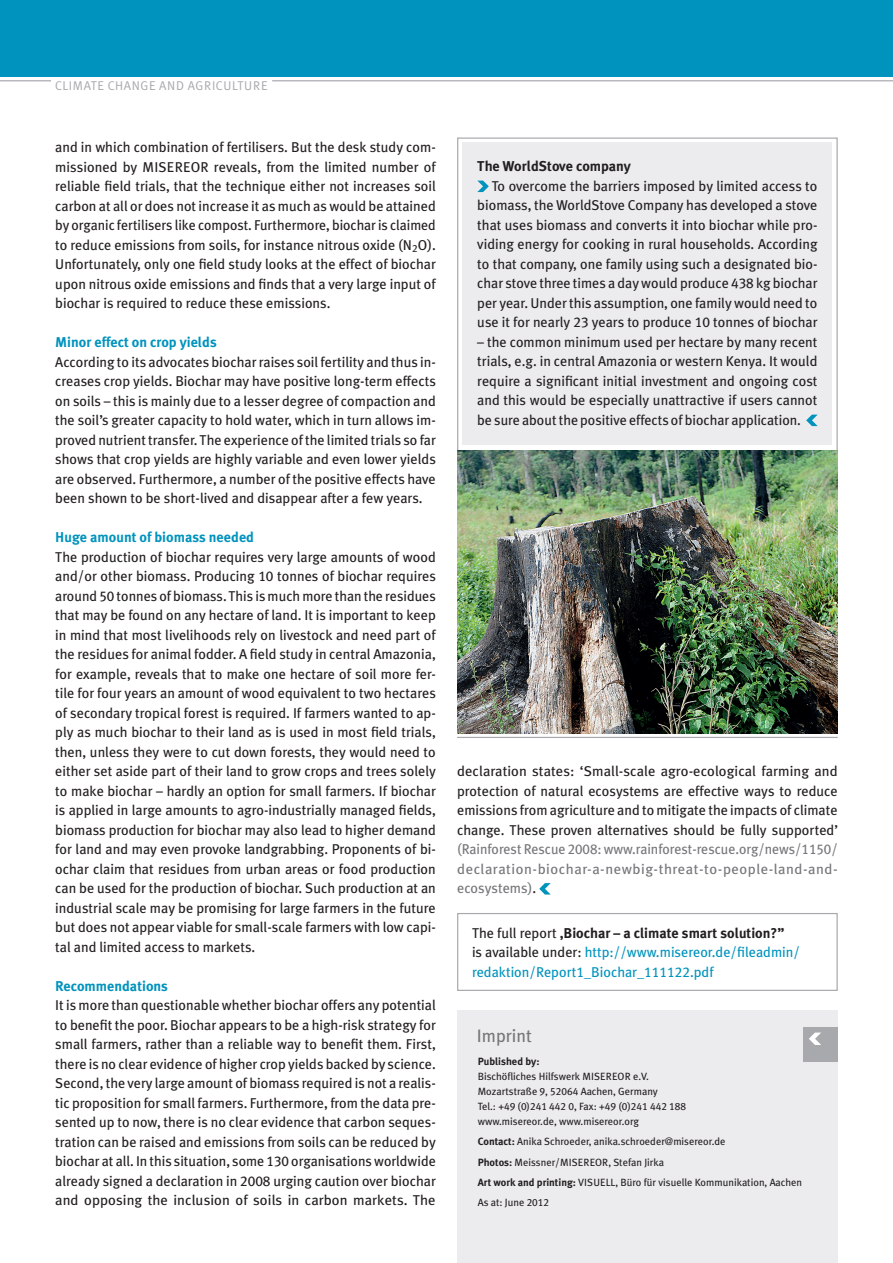
<style>
.page{position:relative;width:893px;height:1263px;background:#fff}
.page>*{position:absolute;margin:0;border:0;box-sizing:border-box;transform-origin:0 0}
.t1{font:18px "Meta Plus";color:#757679}
.t2{font:14.25px/19.5px "Meta Plus";color:#231f20;text-align:justify}
.t3{font:14.25px/19.5px "Meta Plus";color:#0093bd}
.t4{font:700 14.25px "Meta Plus";color:#0093bd}
.t5{font:700 14.25px "Meta Plus";color:#231f20}
.t6{font:12.75px "Meta Plus Normal";letter-spacing:.045em;color:#a8a9ad}
.t7{font:10.5px/20.2px "Meta Plus";color:#231f20}
.t8{font:10.5px "Meta Plus Book Caps";color:#231f20}
.t9{font:700 10.5px "Meta Plus";color:#231f20}
.s1{font-family:"Meta Plus Book Caps"}
.s2{color:#757679}
.s3{font-family:"Meta Plus Book Caps";color:#757679}
.s4{color:#231f20}
.s5{font-weight:700;color:#231f20}
.s6{font-family:"Meta Plus"}
.s7{font-weight:700}
</style>
<div class="page">
<div style="left:457px;top:913px;width:381px;height:78px;border:1px solid #a8a9ad"></div>
<div style="left:457px;top:1010px;width:381px;height:253px;background:#ececee"></div>
<svg style="left:539px;top:883px;width:12px;height:11px"></svg>
<div style="left:804px;top:1027px;width:34px;height:34px;background:#a8a9ad"></div>
<svg style="left:809px;top:1032px;width:12px;height:13px"></svg>
<div style="left:0;top:0;width:893px;height:77px;background:#0093bd"></div>
<hr style="left:0;top:80px;width:51px;height:1px;background:#a8a9ad">
<hr style="left:272px;top:80px;width:621px;height:1px;background:#a8a9ad">
<hr style="left:457px;top:737px;width:381px;height:1px;background:#a8a9ad">
<div style="left:462px;top:142px;width:370px;height:303px;background:#ececee"></div>
<svg style="left:477px;top:181px;width:12px;height:11px"></svg>
<svg style="left:806px;top:415px;width:12px;height:11px"></svg>
<img style="left:457px;top:450px;width:381px;height:283px">
<p class="t6" style="left:55px;top:81px;width:214px">CLIMATE CHANGE AND AGRICULTURE</p>
<p class="t2" style="left:55px;top:139px;width:382px">and in which combination of fertilisers. But the desk study com&shy;missioned by MISEREOR reveals, from the limited number of reliable field trials, that the technique either not increases soil carbon at all or does not increase it as much as would be attained by organic fertilisers like compost. Furthermore, biochar is claimed to reduce emissions from soils, for instance nitrous oxide (N<sub>2</sub>O).<br>Unfortunately, only one field study looks at the effect of biochar upon nitrous oxide emissions and finds that a very large input of biochar is required to reduce these emissions.</p>
<p class="t4" style="left:55px;top:337px;width:163px">Minor effect on crop yields</p>
<p class="t2" style="left:55px;top:353px;width:382px">According to its advocates biochar raises soil fertility and thus in&shy;creases crop yields. Biochar may have positive long-term effects on soils – this is mainly due to a lesser degree of compaction and the soil’s greater capacity to hold water, which in turn allows im&shy;proved nutrient transfer. The experience of the limited trials so far shows that crop yields are highly variable and even lower yields are observed. Furthermore, a number of the positive effects have been shown to be short-lived and disappear after a few years.</p>
<p class="t4" style="left:55px;top:532px;width:200px">Huge amount of biomass needed</p>
<p class="t2" style="left:55px;top:548px;width:382px">The production of biochar requires very large amounts of wood and/or other biomass. Producing <span class="s1">10</span> tonnes of biochar requires around <span class="s1">50</span> tonnes of biomass. This is much more than the residues that may be found on any hectare of land. It is important to keep in mind that most livelihoods rely on livestock and need part of the residues for animal fodder. A field study in central Amazonia, for example, reveals that to make one hectare of soil more fer&shy;tile for four years an amount of wood equivalent to two hectares of secondary tropical forest is required. If farmers wanted to ap&shy;ply as much biochar to their land as is used in most field trials, then, unless they were to cut down forests, they would need to either set aside part of their land to grow crops and trees solely to make biochar – hardly an option for small farmers. If biochar is applied in large amounts to agro-industrially managed fields, biomass production for biochar may also lead to higher demand for land and may even provoke landgrabbing. Proponents of bi&shy;ochar claim that residues from urban areas or food production can be used for the production of biochar. Such production at an industrial scale may be promising for large farmers in the future but does not appear viable for small-scale farmers with low capi&shy;tal and limited access to markets.</p>
<p class="t4" style="left:55px;top:980px;width:114px">Recommendations</p>
<p class="t2" style="left:55px;top:997px;width:382px">It is more than questionable whether biochar offers any potential to benefit the poor. Biochar appears to be a high-risk strategy for small farmers, rather than a reliable way to benefit them. First, there is no clear evidence of higher crop yields backed by science.<br>Second, the very large amount of biomass required is not a realis&shy;tic proposition for small farmers. Furthermore, from the data pre&shy;sented up to now, there is no clear evidence that carbon seques&shy;tration can be raised and emissions from soils can be reduced by biochar at all. In this situation, some <span class="s1">130</span> organisations worldwide already signed a declaration in <span class="s1">2008</span> urging caution over biochar and opposing the inclusion of soils in carbon markets. The</p>
<p class="t5" style="left:477px;top:161px;width:155px">The WorldStove company</p>
<p class="t2" style="left:477px;top:177px;width:342px;text-indent:15px">To overcome the barriers imposed by limited access to biomass, the WorldStove Company has developed a stove that uses biomass and converts it into biochar while pro&shy;viding energy for cooking in rural households. According to that company, one family using such a designated bio&shy;char stove three times a day would produce <span class="s1">438</span> kg biochar per year. Under this assumption, one family would need to use it for nearly <span class="s1">23</span> years to produce <span class="s1">10</span> tonnes of biochar</p>
<p class="t2" style="left:477px;top:333px;width:342px">– the common minimum used per hectare by many recent trials, e.g. in central Amazonia or western Kenya. It would require a significant initial investment and ongoing cost and this would be especially unattractive if users cannot be sure about the positive effects of biochar application.</p>
<p class="t2" style="left:457px;top:763px;width:383px">declaration states: ‘Small-scale agro-ecological farming and protection of natural ecosystems are effective ways to reduce emissions from agriculture and to mitigate the impacts of climate change. These proven alternatives should be fully supported’ <span class="s2">(Rainforest Rescue</span> <span class="s3">2008</span><span class="s2">: www.rainforest-rescue.org/news/</span><span class="s3">1150</span><span class="s2">/ declaration-biochar-a-newbig-threat-to-people-land-and&shy;ecosystems)</span>.</p>
<p class="t3" style="left:472px;top:924px;width:329px"><span class="s4">The full report</span> <span class="s5">‚Biochar – a climate smart solution?”<br></span><span class="s4">is available under:</span> http://www.misereor.de/fileadmin/ redaktion/Report<span class="s1">1</span>_Biochar_<span class="s1">111122</span>.pdf</p>
<p class="t1" style="left:477px;top:1029px;width:57px">Imprint</p>
<p class="t9" style="left:478px;top:1057px;width:63px">Published by:</p>
<p class="t7" style="left:478px;top:1070px;width:182px;line-height:15px">Bischöfliches Hilfswerk MISEREOR e.V.<br>Mozartstraße <span class="s1">9, 52064</span> Aachen, Germany</p>
<p class="t8" style="left:478px;top:1100px;width:210px"><span class="s6">Tel.: +</span>49 <span class="s6">(</span>0)241 442 0<span class="s6">, Fax: +</span>49 <span class="s6">(</span>0)241 442 188</p>
<p class="t7" style="left:478px;top:1112px;width:326px">www.misereor.de, www.misereor.org<br><span class="s7">Contact:</span> Anika Schroeder, anika.schroeder@misereor.de<br><span class="s7">Photos:</span> Meissner/MISEREOR, Stefan Jirka<br><span class="s7">Art work and printing:</span> VISUELL, Büro für visuelle Kommunikation, Aachen As at: June <span class="s1">2012</span></p>
</div>
